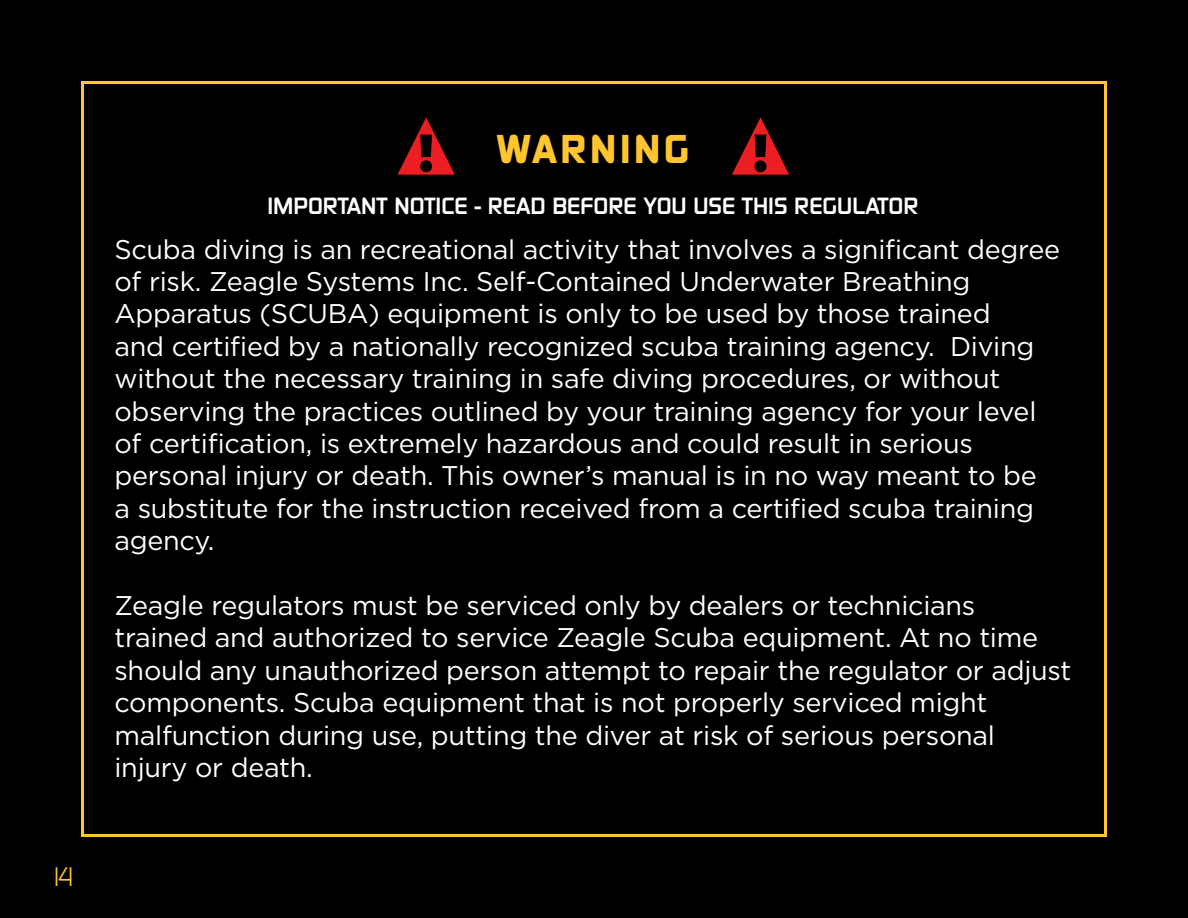
<style>
.page{position:relative;width:1188px;height:918px;background:#000}
.page>*{position:absolute;margin:0;border:0;box-sizing:border-box;transform-origin:0 0}
.t1{font:900 36px "Sol Pro";letter-spacing:.08em;color:#ffc52f}
.t2{font:27px/32.4px "Gotham";letter-spacing:-.01em;color:#fff}
.t3{font:24px "Sol Pro";color:#ffc52f}
.t4{font:700 21px "Sol Pro";color:#fff}
</style>
<div class="page">
<svg style="left:398px;top:117px;width:57px;height:58px"></svg>
<div style="left:420px;top:160px;width:12px;height:12px;background:#000;border-radius:50%"></div>
<svg style="left:732px;top:117px;width:57px;height:58px"></svg>
<div style="left:755px;top:160px;width:11px;height:12px;background:#000;border-radius:50%"></div>
<p class="t3" style="left:54px;top:861px;width:21px">14</p>
<h1 class="t1" style="left:496px;top:125px;width:194px">WARNING</h1>
<p class="t4" style="left:267px;top:192px;width:653px">IMPORTANT NOTICE - READ BEFORE YOU USE THIS REGULATOR</p>
<p class="t2" style="left:114px;top:232px;width:947px">Scuba diving is an recreational activity that involves a significant degree of risk. Zeagle Systems Inc. Self-Contained Underwater Breathing Apparatus (SCUBA) equipment is only to be used by those trained<br>and certified by a nationally recognized scuba training agency. Diving without the necessary training in safe diving procedures, or without observing the practices outlined by your training agency for your level of certification, is extremely hazardous and could result in serious personal injury or death. This owner’s manual is in no way meant to be<br>a substitute for the instruction received from a certified scuba training agency.</p>
<p class="t2" style="left:114px;top:589px;width:958px">Zeagle regulators must be serviced only by dealers or technicians trained and authorized to service Zeagle Scuba equipment. At no time should any unauthorized person attempt to repair the regulator or adjust components. Scuba equipment that is not properly serviced might malfunction during use, putting the diver at risk of serious personal injury or death.</p>
</div>
